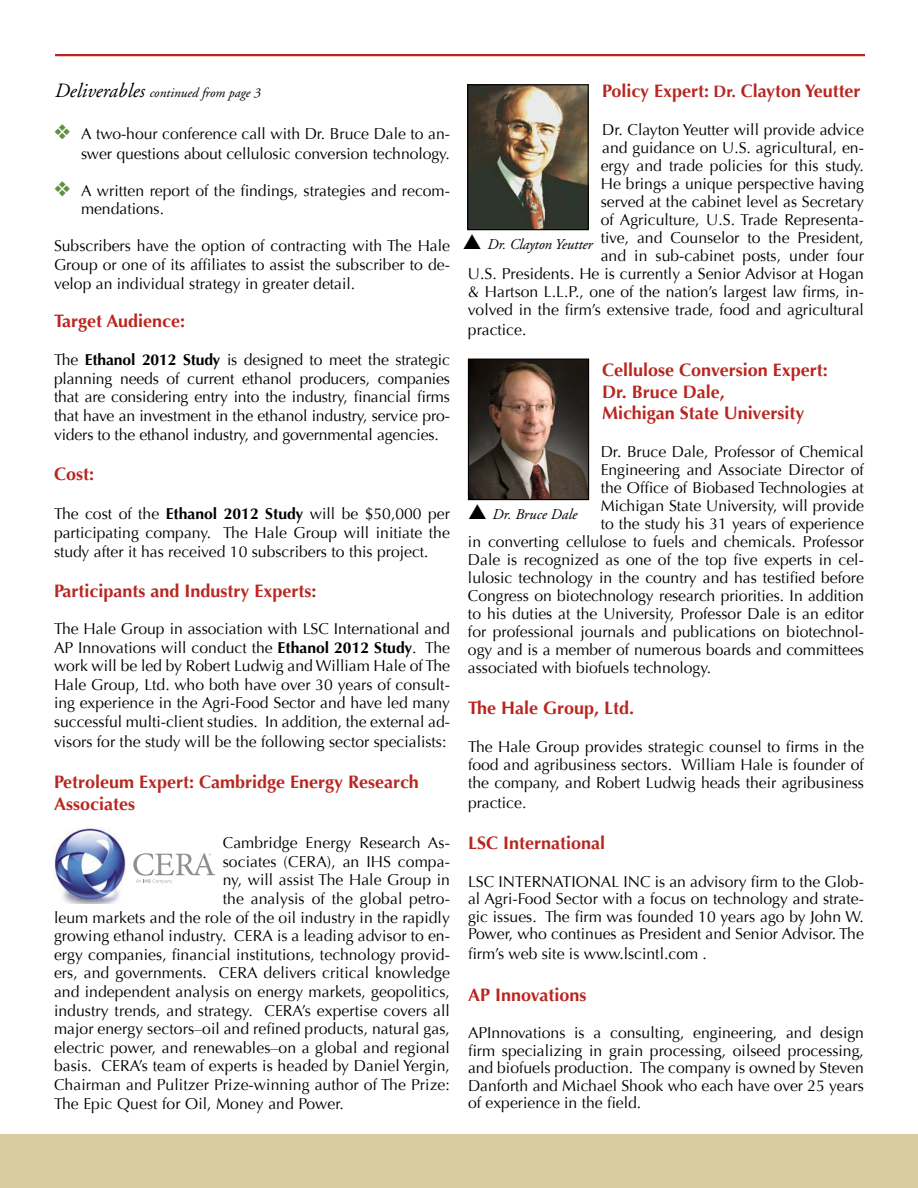
<style>
.page{position:relative;width:918px;height:1188px;background:#fff}
.page>*{position:absolute;margin:0;border:0;box-sizing:border-box;transform-origin:0 0}
.t1{font:700 18px/21.6px "Optima";color:#b92620}
.t2{font:15.75px/18px "Optima";color:#000;text-align:justify}
.t3{font:italic 15px "Adobe Garamond Pro";letter-spacing:-.01em;color:#000}
.t4{font:italic 13.5px "Adobe Garamond";color:#000}
.s1{font-size:20.25px}
.s2{color:#5d903f}
.s3{font-weight:700}
.s4{font-size:16.5px}
</style>
<div class="page">
<hr style="left:55px;top:54px;width:810px;height:2px;background:#b92620">
<div style="left:0;top:1135px;width:918px;height:53px;background:#d9cd9f"></div>
<img style="left:470px;top:361px;width:117px;height:137px">
<div style="left:468px;top:359px;width:121px;height:141px;border:1px solid #000"></div>
<img style="left:469px;top:86px;width:118px;height:142px">
<div style="left:467px;top:84px;width:122px;height:146px;border:1px solid #000"></div>
<img style="left:53px;top:828px;width:73px;height:76px">
<svg style="left:133px;top:853px;width:82px;height:31px"></svg>
<p class="t4" style="left:54px;top:86px;width:208px"><span class="s1">Deliverables</span> continued from page 3</p>
<p class="t2" style="left:54px;top:124px;width:398px;line-height:19.8px;text-align:right"><span class="s2">❖</span> A two-hour conference call with Dr. Bruce Dale to an&shy;swer questions about cellulosic conversion technology.</p>
<p class="t2" style="left:81px;top:182px;width:371px;text-indent:-27px"><span class="s2">❖</span> A written report of the findings, strategies and recom&shy;mendations.</p>
<p class="t2" style="left:54px;top:237px;width:398px;line-height:18.9px">Subscribers have the option of contracting with The Hale Group or one of its affiliates to assist the subscriber to de&shy;velop an individual strategy in greater detail.</p>
<p class="t1" style="left:54px;top:310px;width:133px">Target Audience:</p>
<p class="t2" style="left:54px;top:350px;width:398px;line-height:18.8px">The <span class="s3">Ethanol 2012 Study</span> is designed to meet the strategic planning needs of current ethanol producers, companies that are considering entry into the industry, financial firms that have an investment in the ethanol industry, service pro&shy;viders to the ethanol industry, and governmental agencies.</p>
<p class="t1" style="left:54px;top:463px;width:42px">Cost:</p>
<p class="t2" style="left:54px;top:504px;width:398px;line-height:19.4px">The cost of the <span class="s3">Ethanol 2012 Study</span> will be $50,000 per participating company. The Hale Group will initiate the study after it has received 10 subscribers to this project.</p>
<p class="t1" style="left:54px;top:580px;width:264px">Participants and Industry Experts:</p>
<p class="t2" style="left:54px;top:620px;width:398px;line-height:18.8px">The Hale Group in association with LSC International and AP Innovations will conduct the <span class="s3">Ethanol 2012 Study</span>. The work will be led by Robert Ludwig and William Hale of The Hale Group, Ltd. who both have over 30 years of consult&shy;ing experience in the Agri-Food Sector and have led many successful multi-client studies. In addition, the external ad&shy;visors for the study will be the following sector specialists:</p>
<p class="t1" style="left:54px;top:772px;width:366px">Petroleum Expert: Cambridge Energy Research<br>Associates</p>
<p class="t2" style="left:223px;top:834px;width:229px">Cambridge Energy Research As-</p>
<p class="t2" style="left:223px;top:853px;width:229px">sociates (CERA), an IHS compa-</p>
<p class="t2" style="left:223px;top:871px;width:229px">ny, will assist The Hale Group in</p>
<p class="t2" style="left:223px;top:890px;width:229px">the analysis of the global petro-</p>
<p class="t2" style="left:54px;top:908px;width:397px">leum markets and the role of the oil industry in the rapidly</p>
<p class="t2" style="left:54px;top:927px;width:398px">growing ethanol industry. CERA is a leading advisor to en-</p>
<p class="t2" style="left:54px;top:946px;width:398px">ergy companies, financial institutions, technology provid-</p>
<p class="t2" style="left:54px;top:964px;width:397px">ers, and governments. CERA delivers critical knowledge</p>
<p class="t2" style="left:54px;top:983px;width:397px">and independent analysis on energy markets, geopolitics,</p>
<p class="t2" style="left:54px;top:1001px;width:397px">industry trends, and strategy. CERA’s expertise covers all</p>
<p class="t2" style="left:54px;top:1020px;width:397px">major energy sectors–oil and refined products, natural gas,</p>
<p class="t2" style="left:54px;top:1039px;width:398px">electric power, and renewables–on a global and regional</p>
<p class="t2" style="left:54px;top:1057px;width:397px">basis. CERA’s team of experts is headed by Daniel Yergin,</p>
<p class="t2" style="left:54px;top:1076px;width:397px">Chairman and Pulitzer Prize-winning author of The Prize:</p>
<p class="t2" style="left:54px;top:1095px;width:292px">The Epic Quest for Oil, Money and Power.</p>
<p class="t1" style="left:602px;top:80px;width:260px">Policy Expert: <span class="s4">Dr.</span> Clayton Yeutter</p>
<p class="t2" style="left:468px;top:121px;width:398px;text-align:right">Dr. Clayton Yeutter will provide advice<br>and guidance on U.S. agricultural, en-<br>ergy and trade policies for this study.<br>He brings a unique perspective having<br>served at the cabinet level as Secretary<br>of Agriculture, U.S. Trade Representa-<br>tive, and Counselor to the President,<br>and in sub-cabinet posts, under four<br>U.S. Presidents. He is currently a Senior Advisor at Hogan &amp; Hartson L.L.P., one of the nation’s largest law firms, in&shy;volved in the firm’s extensive trade, food and agricultural</p>
<p class="t2" style="left:468px;top:321px;width:60px">practice.</p>
<p class="t1" style="left:602px;top:359px;width:227px">Cellulose Conversion Expert:<br>Dr. Bruce Dale,<br>Michigan State University</p>
<p class="t2" style="left:601px;top:443px;width:265px">Dr. Bruce Dale, Professor of Chemical</p>
<p class="t2" style="left:601px;top:461px;width:265px">Engineering and Associate Director of</p>
<p class="t2" style="left:601px;top:479px;width:265px">the Office of Biobased Technologies at</p>
<p class="t2" style="left:601px;top:497px;width:265px">Michigan State University, will provide</p>
<p class="t2" style="left:601px;top:515px;width:265px">to the study his 31 years of experience</p>
<p class="t2" style="left:468px;top:533px;width:398px">in converting cellulose to fuels and chemicals. Professor</p>
<p class="t2" style="left:468px;top:551px;width:398px">Dale is recognized as one of the top five experts in cel-</p>
<p class="t2" style="left:468px;top:569px;width:398px">lulosic technology in the country and has testified before</p>
<p class="t2" style="left:468px;top:587px;width:397px">Congress on biotechnology research priorities. In addition</p>
<p class="t2" style="left:468px;top:605px;width:398px">to his duties at the University, Professor Dale is an editor</p>
<p class="t2" style="left:468px;top:623px;width:398px">for professional journals and publications on biotechnol-</p>
<p class="t2" style="left:468px;top:641px;width:398px">ogy and is a member of numerous boards and committees</p>
<p class="t2" style="left:468px;top:659px;width:245px">associated with biofuels technology.</p>
<p class="t1" style="left:468px;top:698px;width:168px">The Hale Group, Ltd.</p>
<p class="t2" style="left:468px;top:738px;width:398px">The Hale Group provides strategic counsel to firms in the food and agribusiness sectors. William Hale is founder of the company, and Robert Ludwig heads their agribusiness</p>
<p class="t2" style="left:468px;top:794px;width:60px">practice.</p>
<p class="t1" style="left:468px;top:833px;width:139px">LSC International</p>
<p class="t2" style="left:468px;top:873px;width:398px;line-height:17.5px">LSC INTERNATIONAL INC is an advisory firm to the Glob&shy;al Agri-Food Sector with a focus on technology and strate&shy;gic issues. The firm was founded 10 years ago by John W.<br>Power, who continues as President and Senior Advisor. The</p>
<p class="t2" style="left:468px;top:945px;width:240px">firm’s web site is www.lscintl.com .</p>
<p class="t1" style="left:468px;top:984px;width:120px">AP Innovations</p>
<p class="t2" style="left:468px;top:1024px;width:398px;line-height:17.5px">APInnovations is a consulting, engineering, and design firm specializing in grain processing, oilseed processing, and biofuels production. The company is owned by Steven Danforth and Michael Shook who each have over 25 years of experience in the field.</p>
<p class="t3" style="left:463px;top:235px;width:131px">▲ Dr. Clayton Yeutter</p>
<p class="t3" style="left:468px;top:506px;width:111px">▲ Dr. Bruce Dale</p>
</div>
